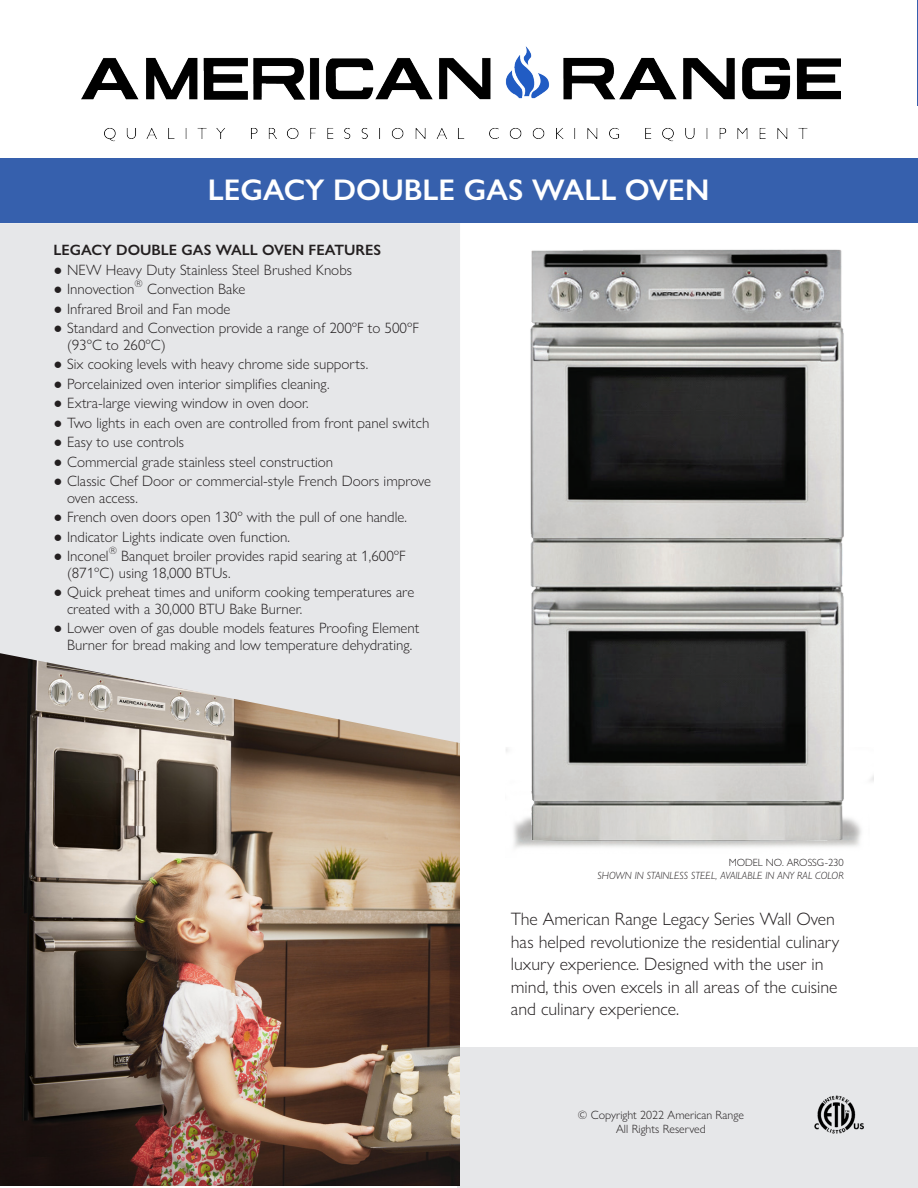
<style>
.page{position:relative;width:918px;height:1188px;background:#fff}
.page>*{position:absolute;margin:0;border:0;box-sizing:border-box;transform-origin:0 0}
.t1{font:600 30px "Gill Sans Nova";color:#fff}
.t2{font:300 18px/22.5px "Gill Sans Nova";color:#231f20}
.t3{font:300 15px/16.5px "Gill Sans Nova";color:#231f20}
.t4{font:600 15px "Gill Sans Nova";color:#231f20}
.t5{font:300 12px "Gill Sans Nova";color:#231f20}
.t6{font:italic 300 10.5px "Gill Sans Nova";color:#231f20}
.t7{font:300 10.5px "Gill Sans Nova";color:#231f20}
</style>
<div class="page">
<img style="left:506px;top:249px;width:367px;height:599px">
<div style="left:458px;top:1048px;width:460px;height:140px;background:#e6e7e9"></div>
<div style="left:0;top:158px;width:918px;height:65px;background:#3660ad"></div>
<hr style="left:917px;top:0;width:1px;height:106px;background:#3660ad">
<img style="left:82px;top:46px;width:759px;height:96px">
<img style="left:0;top:743px;width:460px;height:442px">
<img style="left:814px;top:1095px;width:50px;height:39px">
<svg style="left:0;top:223px;width:460px;height:520px;background:#dfdfdf"></svg>
<p class="t1" style="left:208px;top:171px;width:503px">LEGACY DOUBLE GAS WALL OVEN</p>
<p class="t4" style="left:54px;top:241px;width:329px">LEGACY DOUBLE GAS WALL OVEN FEATURES</p>
<p class="t3" style="left:54px;top:261px;width:300px">● NEW Heavy Duty Stainless Steel Brushed Knobs</p>
<p class="t3" style="left:54px;top:281px;width:82px">● Innovection</p>
<p class="t7" style="left:135px;top:277px;width:10px">®</p>
<p class="t3" style="left:147px;top:281px;width:100px">Convection Bake</p>
<p class="t3" style="left:54px;top:300px;width:178px">● Infrared Broil and Fan mode</p>
<p class="t3" style="left:67px;top:320px;width:353px;text-indent:-14px">● Standard and Convection provide a range of 200ºF to 500ºF (93ºC to 260ºC)</p>
<p class="t3" style="left:54px;top:356px;width:316px">● Six cooking levels with heavy chrome side supports.</p>
<p class="t3" style="left:54px;top:375px;width:277px">● Porcelainized oven interior simplifies cleaning.</p>
<p class="t3" style="left:54px;top:395px;width:257px">● Extra-large viewing window in oven door.</p>
<p class="t3" style="left:54px;top:414px;width:377px">● Two lights in each oven are controlled from front panel switch</p>
<p class="t3" style="left:54px;top:434px;width:132px">● Easy to use controls</p>
<p class="t3" style="left:54px;top:453px;width:281px">● Commercial grade stainless steel construction</p>
<p class="t3" style="left:67px;top:473px;width:365px;text-indent:-14px">● Classic Chef Door or commercial-style French Doors improve oven access.</p>
<p class="t3" style="left:54px;top:509px;width:355px">● French oven doors open 130º with the pull of one handle.</p>
<p class="t3" style="left:54px;top:528px;width:238px">● Indicator Lights indicate oven function.</p>
<p class="t3" style="left:54px;top:548px;width:57px">● Inconel</p>
<p class="t7" style="left:109px;top:544px;width:10px">®</p>
<p class="t3" style="left:67px;top:548px;width:340px;text-indent:54px">Banquet broiler provides rapid searing at 1,600ºF (871ºC) using 18,000 BTUs.</p>
<p class="t3" style="left:67px;top:584px;width:349px;text-indent:-14px">● Quick preheat times and uniform cooking temperatures are created with a 30,000 BTU Bake Burner.</p>
<p class="t3" style="left:54px;top:620px;width:367px;text-align:center">● Lower oven of gas double models features Proofing Element<br>Burner for bread making and low temperature dehydrating.</p>
<p class="t7" style="left:729px;top:856px;width:117px">MODEL NO. AROSSG-230</p>
<p class="t6" style="left:598px;top:869px;width:248px">SHOWN IN STAINLESS STEEL, AVAILABLE IN ANY RAL COLOR</p>
<p class="t2" style="left:511px;top:908px;width:330px">The American Range Legacy Series Wall Oven has helped revolutionize the residential culinary luxury experience. Designed with the user in mind, this oven excels in all areas of the cuisine and culinary experience.</p>
<p class="t5" style="left:578px;top:1107px;width:168px">© Copyright 2022 American Range</p>
<p class="t5" style="left:616px;top:1122px;width:91px">All Rights Reserved</p>
</div>
